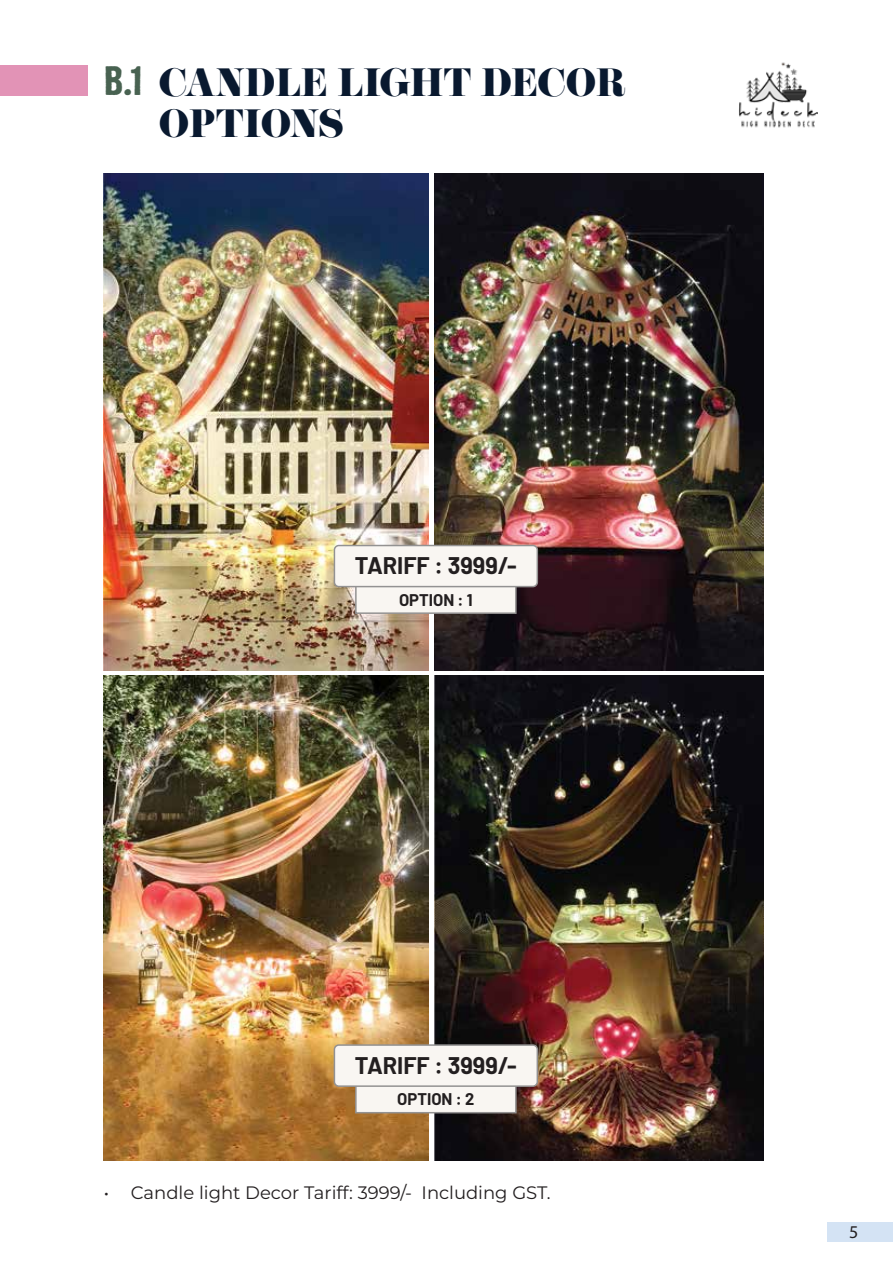
<style>
.page{position:relative;width:893px;height:1263px;background:#fff}
.page>*{position:absolute;margin:0;border:0;box-sizing:border-box;transform-origin:0 0}
.t1{font:34.5px/41.4px "Eloquent JF Pro";color:#09192f}
.t2{font:700 23.55px "Barlow";color:#231f20}
.t3{font:18px "Montserrat";color:#231f20}
.t4{font:18px "Myriad Pro";color:#231f20}
.t5{font:700 16.5px "Barlow";color:#231f20}
.s1{font-family:"Citrus Gothic Rough";font-size:36px;color:#486251}
</style>
<div class="page">
<div style="left:828px;top:1222px;width:65px;height:19px;background:#d4e3f4"></div>
<img style="left:739px;top:62px;width:79px;height:66px">
<div style="left:0;top:66px;width:87px;height:30px;background:#e293b6"></div>
<img style="left:104px;top:675px;width:325px;height:485px">
<img style="left:434px;top:173px;width:330px;height:497px">
<img style="left:434px;top:675px;width:329px;height:485px">
<img style="left:104px;top:173px;width:325px;height:497px">
<div style="left:355px;top:581px;width:162px;height:33px;background:#f9f6f2;border:2px solid #939292"></div>
<div style="left:334px;top:545px;width:203px;height:42px;background:#f9f6f2;border-radius:4px"></div>
<div style="left:334px;top:545px;width:204px;height:42px;border:2px solid #939292;border-radius:4px"></div>
<div style="left:355px;top:1080px;width:162px;height:33px;background:#f9f6f2;border:2px solid #939292"></div>
<div style="left:334px;top:1045px;width:203px;height:41px;background:#f9f6f2;border-radius:4px"></div>
<div style="left:334px;top:1044px;width:204px;height:43px;border:2px solid #939292;border-radius:4px"></div>
<h1 class="t1" style="left:159px;top:63px;width:468px;text-indent:-55px"><span class="s1">B.1</span> CANDLE LIGHT DECOR<br>OPTIONS</h1>
<h2 class="t2" style="left:355px;top:548px;width:163px">TARIFF : 3999/-</h2>
<p class="t5" style="left:399px;top:587px;width:75px">OPTION : 1</p>
<h2 class="t2" style="left:355px;top:1048px;width:163px">TARIFF : 3999/-</h2>
<p class="t5" style="left:397px;top:1087px;width:79px">OPTION : 2</p>
<p class="t3" style="left:104px;top:1180px;width:448px">• Candle light Decor Tariff: 3999/- Including GST.</p>
<p class="t4" style="left:849px;top:1221px;width:11px">5</p>
</div>
